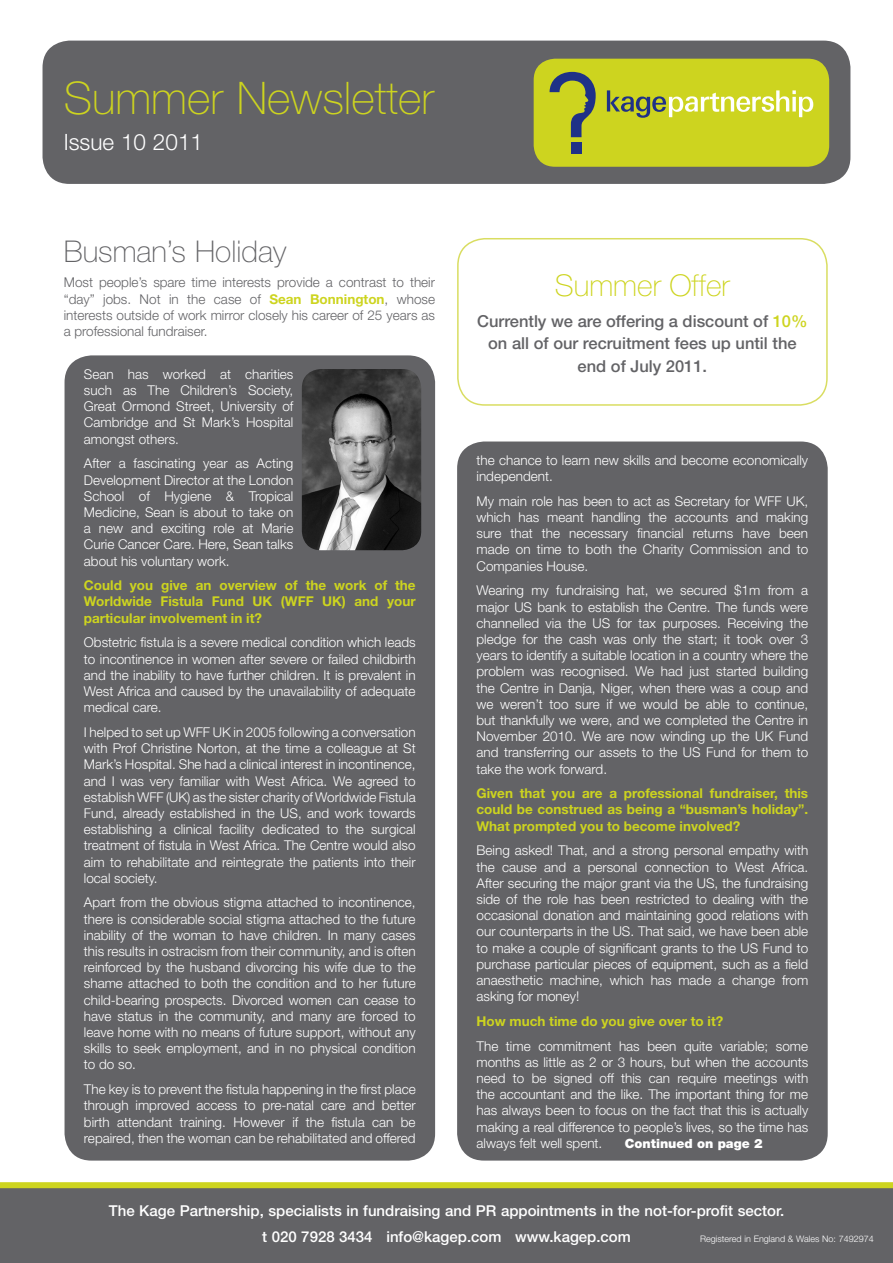
<style>
.page{position:relative;width:893px;height:1263px;background:#fff}
.page>*{position:absolute;margin:0;border:0;box-sizing:border-box;transform-origin:0 0}
.t1{font:100 45px "Helvetica Neue";color:#cdd41f}
.t2{font:100 30px "Helvetica Neue";color:#636366}
.t3{font:100 30px "Helvetica Neue";color:#cdd41f}
.t4{font:300 22.5px "Helvetica Neue";color:#fff}
.t5{font:500 16.5px/22.5px "Helvetica Neue";color:#636366;text-align:center}
.t6{font:500 15px/25.5px "Helvetica Neue";color:#fff;text-align:center}
.t7{font:300 13.5px/16.2px "Helvetica Neue";color:#fff;text-align:justify}
.t8{font:700 13.5px/16.2px "Helvetica Neue";color:#cdd41f;text-align:justify}
.t9{font:300 13.5px/16.2px "Helvetica Neue";color:#636366;text-align:justify}
.t10{font:900 12.75px "Helvetica Neue";color:#fff}
.t11{font:300 9px "Helvetica Neue";color:#fff}
.s1{font-weight:700;color:#cdd41f}
.s2{color:#cdd41f}
</style>
<div class="page">
<div style="left:43px;top:41px;width:807px;height:143px;background:#636366;border-radius:27px"></div>
<div style="left:0;top:1188px;width:893px;height:75px;background:#636366"></div>
<div style="left:0;top:1182px;width:893px;height:6px;background:#cdd41f"></div>
<div style="left:534px;top:59px;width:295px;height:108px;background:#cdd41f;border-radius:21px"></div>
<svg style="left:550px;top:72px;width:46px;height:65px"></svg>
<div style="left:571px;top:142px;width:10px;height:12px;background:#1f3187"></div>
<svg style="left:607px;top:90px;width:206px;height:28px"></svg>
<div style="left:65px;top:355px;width:370px;height:805px;background:#636366;border-radius:27px"></div>
<img style="left:302px;top:369px;width:119px;height:181px">
<div style="left:457px;top:441px;width:371px;height:719px;background:#636366;border-radius:27px"></div>
<div style="left:457px;top:238px;width:371px;height:168px;border:2px solid #d9dd61;border-radius:27px"></div>
<h1 class="t1" style="left:64px;top:73px;width:372px">Summer Newsletter</h1>
<h3 class="t4" style="left:64px;top:128px;width:141px">Issue 10 2011</h3>
<h2 class="t2" style="left:64px;top:234px;width:224px">Busman’s Holiday</h2>
<p class="t9" style="left:64px;top:274px;width:373px">Most people’s spare time interests provide a contrast to their “day” jobs. Not in the case of <span class="s1">Sean Bonnington</span>, whose interests outside of work mirror closely his career of 25 years as a professional fundraiser.</p>
<p class="t7" style="left:84px;top:366px;width:211px">Sean has worked at charities such as The Children’s Society, Great Ormond Street, University of Cambridge and St Mark’s Hospital amongst others.</p>
<p class="t7" style="left:84px;top:455px;width:211px">After a fascinating year as Acting Development Director at the London School of Hygiene &amp; Tropical Medicine, Sean is about to take on a new and exciting role at Marie Curie Cancer Care. Here, Sean talks about his voluntary work.</p>
<p class="t8" style="left:84px;top:577px;width:333px">Could you give an overview of the work of the Worldwide Fistula Fund UK (WFF UK) and your particular involvement in it?</p>
<p class="t7" style="left:84px;top:634px;width:333px">Obstetric fistula is a severe medical condition which leads to incontinence in women after severe or failed childbirth and the inability to have further children. It is prevalent in West Africa and caused by the unavailability of adequate medical care.</p>
<p class="t7" style="left:84px;top:724px;width:333px">I helped to set up WFF UK in 2005 following a conversation with Prof Christine Norton, at the time a colleague at St Mark’s Hospital. She had a clinical interest in incontinence, and I was very familiar with West Africa. We agreed to establish WFF (UK) as the sister charity of Worldwide Fistula Fund, already established in the US, and work towards establishing a clinical facility dedicated to the surgical treatment of fistula in West Africa. The Centre would also aim to rehabilitate and reintegrate the patients into their local society.</p>
<p class="t7" style="left:84px;top:894px;width:333px">Apart from the obvious stigma attached to incontinence, there is considerable social stigma attached to the future inability of the woman to have children. In many cases this results in ostracism from their community, and is often reinforced by the husband divorcing his wife due to the shame attached to both the condition and to her future child-bearing prospects. Divorced women can cease to have status in the community, and many are forced to leave home with no means of future support, without any skills to seek employment, and in no physical condition to do so.</p>
<p class="t7" style="left:84px;top:1081px;width:333px">The key is to prevent the fistula happening in the first place through improved access to pre-natal care and better birth attendant training. However if the fistula can be repaired, then the woman can be rehabilitated and offered</p>
<h2 class="t3" style="left:555px;top:268px;width:177px">Summer Offer</h2>
<p class="t5" style="left:477px;top:309px;width:332px">Currently we are offering a discount of <span class="s2">10% </span>on all of our recruitment fees up until the end of July 2011.</p>
<p class="t7" style="left:477px;top:452px;width:333px">the chance to learn new skills and become economically independent.</p>
<p class="t7" style="left:477px;top:493px;width:333px">My main role has been to act as Secretary for WFF UK, which has meant handling the accounts and making sure that the necessary financial returns have been made on time to both the Charity Commission and to Companies House.</p>
<p class="t7" style="left:477px;top:582px;width:333px">Wearing my fundraising hat, we secured $1m from a major US bank to establish the Centre. The funds were channelled via the US for tax purposes. Receiving the pledge for the cash was only the start; it took over 3 years to identify a suitable location in a country where the problem was recognised. We had just started building the Centre in Danja, Niger, when there was a coup and we weren’t too sure if we would be able to continue, but thankfully we were, and we completed the Centre in November 2010. We are now winding up the UK Fund and transferring our assets to the US Fund for them to take the work forward.</p>
<p class="t8" style="left:477px;top:785px;width:333px">Given that you are a professional fundraiser, this could be construed as being a “busman’s holiday”.<br>What prompted you to become involved?</p>
<p class="t7" style="left:477px;top:842px;width:333px">Being asked! That, and a strong personal empathy with the cause and a personal connection to West Africa.<br>After securing the major grant via the US, the fundraising side of the role has been restricted to dealing with the occasional donation and maintaining good relations with our counterparts in the US. That said, we have been able to make a couple of significant grants to the US Fund to purchase particular pieces of equipment, such as a field anaesthetic machine, which has made a change from asking for money!</p>
<p class="t8" style="left:477px;top:1013px;width:248px">How much time do you give over to it?</p>
<p class="t7" style="left:477px;top:1037px;width:333px">The time commitment has been quite variable; some months as little as 2 or 3 hours, but when the accounts need to be signed off this can require meetings with the accountant and the like. The important thing for me has always been to focus on the fact that this is actually making a real difference to people’s lives, so the time has always felt well spent.</p>
<p class="t10" style="left:625px;top:1136px;width:139px">Continued on page 2</p>
<p class="t6" style="left:109px;top:1198px;width:677px">The Kage Partnership, specialists in fundraising and PR appointments in the not-for-profit sector. t 020 7928 3434 info@kagep.com www.kagep.com</p>
<p class="t11" style="left:700px;top:1233px;width:175px">Registered in England &amp; Wales No: 7492974</p>
</div>
